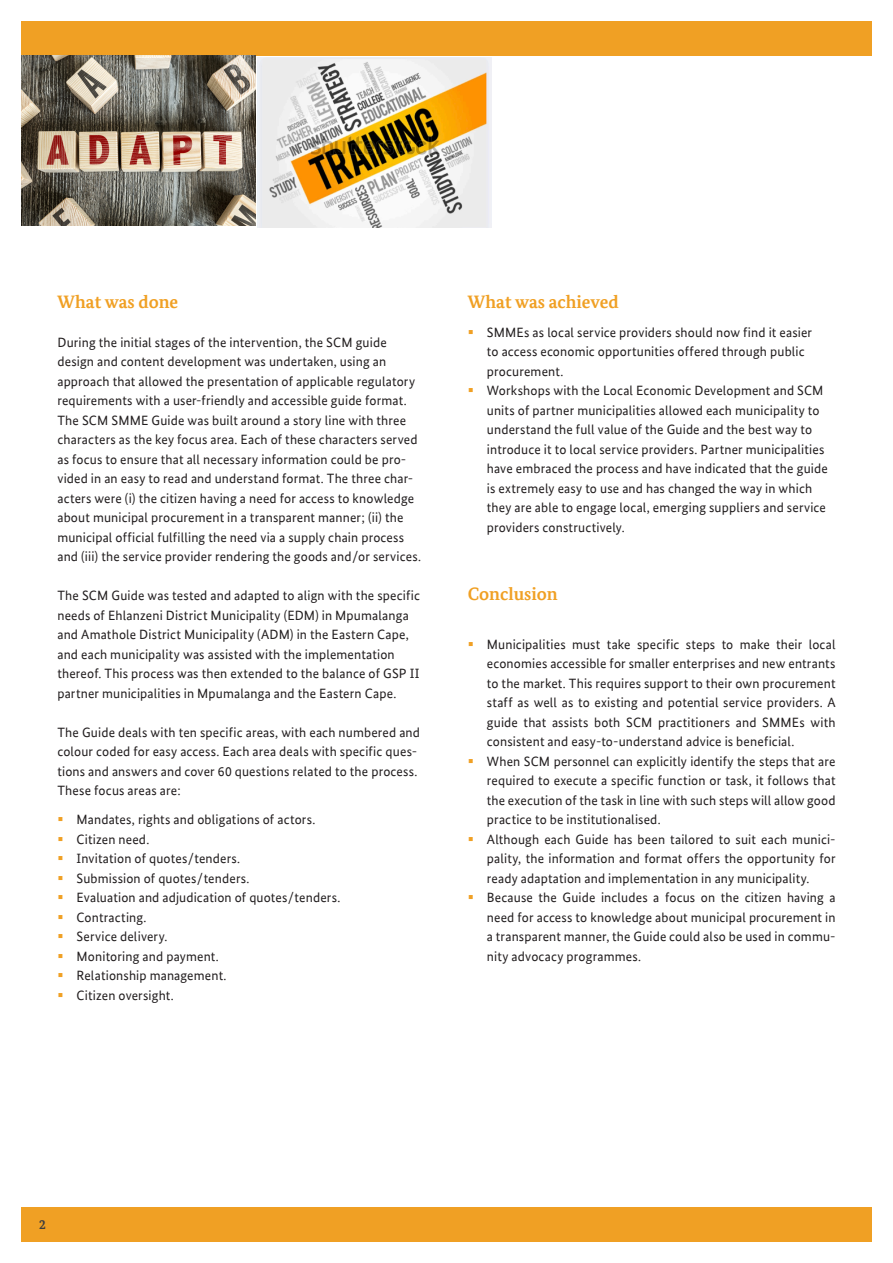
<style>
.page{position:relative;width:893px;height:1263px;background:#fff}
.page>*{position:absolute;margin:0;border:0;box-sizing:border-box;transform-origin:0 0}
.Überschrift1{font:700 18px "Bundes Serif";color:#f0a024}
.Paragraph{font:13.5px/19.5px "Bundes Sans";letter-spacing:.01em;color:#231f20}
.t1{font:700 13.5px "Bundes Serif";color:#3e3e3f}
</style>
<div class="page">
<div style="left:21px;top:21px;width:851px;height:34px;background:#f0a024"></div>
<div style="left:21px;top:1208px;width:851px;height:34px;background:#f0a024"></div>
<img style="left:257px;top:57px;width:234px;height:170px">
<img style="left:21px;top:55px;width:234px;height:170px">
<p class="Überschrift1" style="left:57px;top:291px;width:122px">What was done</p>
<p class="Paragraph" style="left:57px;top:332px;width:365px">During the initial stages of the intervention, the SCM guide design and content development was undertaken, using an approach that allowed the presentation of applicable regulatory requirements with a user-friendly and accessible guide format.<br>The SCM SMME Guide was built around a story line with three characters as the key focus area. Each of these characters served as focus to ensure that all necessary information could be pro&shy;vided in an easy to read and understand format. The three char&shy;acters were (i) the citizen having a need for access to knowledge about municipal procurement in a transparent manner; (ii) the municipal official fulfilling the need via a supply chain process and (iii) the service provider rendering the goods and/or services.</p>
<p class="Paragraph" style="left:57px;top:586px;width:364px">The SCM Guide was tested and adapted to align with the specific needs of Ehlanzeni District Municipality (EDM) in Mpumalanga and Amathole District Municipality (ADM) in the Eastern Cape, and each municipality was assisted with the implementation thereof. This process was then extended to the balance of GSP II partner municipalities in Mpumalanga and the Eastern Cape.</p>
<p class="Paragraph" style="left:57px;top:722px;width:364px">The Guide deals with ten specific areas, with each numbered and colour coded for easy access. Each area deals with specific ques&shy;tions and answers and cover 60 questions related to the process.<br>These focus areas are:</p>
<p class="Paragraph" style="left:77px;top:810px;width:240px">Mandates, rights and obligations of actors.</p>
<p class="Paragraph" style="left:77px;top:829px;width:74px">Citizen need.</p>
<p class="Paragraph" style="left:77px;top:849px;width:165px">Invitation of quotes/tenders.</p>
<p class="Paragraph" style="left:77px;top:868px;width:174px">Submission of quotes/tenders.</p>
<p class="Paragraph" style="left:77px;top:888px;width:265px">Evaluation and adjudication of quotes/tenders.</p>
<p class="Paragraph" style="left:77px;top:907px;width:71px">Contracting.</p>
<p class="Paragraph" style="left:77px;top:927px;width:92px">Service delivery.</p>
<p class="Paragraph" style="left:77px;top:946px;width:144px">Monitoring and payment.</p>
<p class="Paragraph" style="left:77px;top:966px;width:152px">Relationship management.</p>
<p class="Paragraph" style="left:77px;top:985px;width:99px">Citizen oversight.</p>
<p class="Überschrift1" style="left:468px;top:291px;width:153px">What was achieved</p>
<p class="Paragraph" style="left:487px;top:322px;width:327px">SMMEs as local service providers should now find it easier to access economic opportunities offered through public procurement.</p>
<p class="Paragraph" style="left:487px;top:381px;width:342px">Workshops with the Local Economic Development and SCM units of partner municipalities allowed each municipality to understand the full value of the Guide and the best way to introduce it to local service providers. Partner municipalities have embraced the process and have indicated that the guide is extremely easy to use and has changed the way in which they are able to engage local, emerging suppliers and service providers constructively.</p>
<p class="Überschrift1" style="left:468px;top:583px;width:92px">Conclusion</p>
<p class="Paragraph" style="left:487px;top:634px;width:350px;text-align:justify">Municipalities must take specific steps to make their local economies accessible for smaller enterprises and new entrants to the market. This requires support to their own procurement staff as well as to existing and potential service providers. A guide that assists both SCM practitioners and SMMEs with consistent and easy-to-understand advice is beneficial.</p>
<p class="Paragraph" style="left:487px;top:751px;width:350px;text-align:justify">When SCM personnel can explicitly identify the steps that are required to execute a specific function or task, it follows that the execution of the task in line with such steps will allow good practice to be institutionalised.</p>
<p class="Paragraph" style="left:487px;top:829px;width:350px;text-align:justify">Although each Guide has been tailored to suit each munici&shy;pality, the information and format offers the opportunity for ready adaptation and implementation in any municipality.</p>
<p class="Paragraph" style="left:487px;top:888px;width:350px;text-align:justify">Because the Guide includes a focus on the citizen having a need for access to knowledge about municipal procurement in a transparent manner, the Guide could also be used in commu&shy;nity advocacy programmes.</p>
<p class="t1" style="left:39px;top:1216px;width:8px">2</p>
</div>
